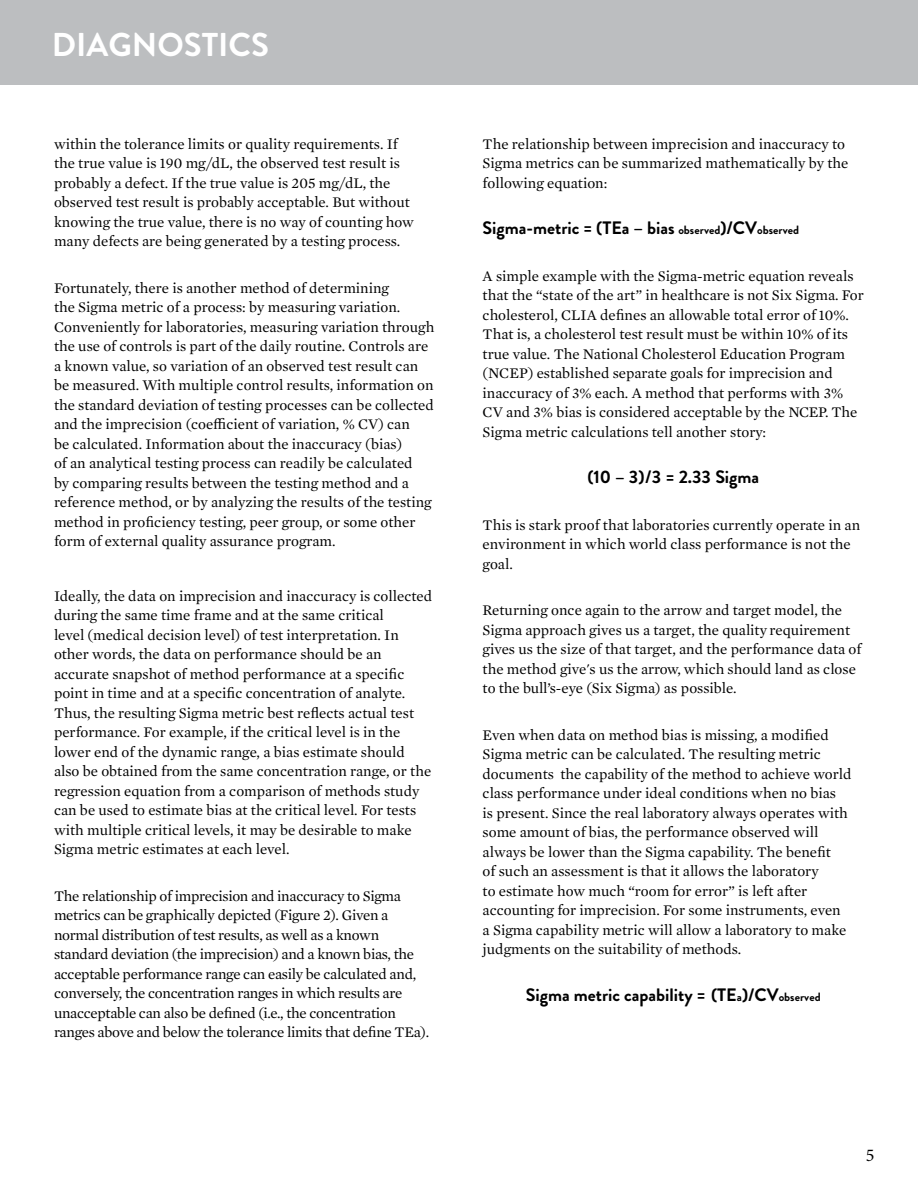
<style>
.page{position:relative;width:918px;height:1188px;background:#fff}
.page>*{position:absolute;margin:0;border:0;box-sizing:border-box;transform-origin:0 0}
.t1{font:700 33px "Brandon Grotesque";color:#fff}
.t2{font:700 18px "Brandon Grotesque";color:#000}
.t3{font:18px "Minion Pro";color:#000}
.t4{font:15px/19.5px "Mercury Text G1";color:#000}
.t5{font:15px/19.5px "Mercury Text G1";letter-spacing:-.02em;color:#000}
.s1{font-size:12px}
</style>
<div class="page">
<div style="left:0;top:0;width:918px;height:84px;background:#bcbec0"></div>
<h1 class="t1" style="left:52px;top:21px;width:219px">DIAGNOSTICS</h1>
<p class="t4" style="left:54px;top:133px;width:361px">within the tolerance limits or quality requirements. If the true value is 190 mg/dL, the observed test result is probably a defect. If the true value is 205 mg/dL, the observed test result is probably acceptable. But without knowing the true value, there is no way of counting how many defects are being generated by a testing process.</p>
<p class="t4" style="left:54px;top:277px;width:382px">Fortunately, there is another method of determining<br>the Sigma metric of a process: by measuring variation.<br>Conveniently for laboratories, measuring variation through the use of controls is part of the daily routine. Controls are a known value, so variation of an observed test result can be measured. With multiple control results, information on the standard deviation of testing processes can be collected and the imprecision (coefficient of variation, % CV) can<br>be calculated. Information about the inaccuracy (bias)<br>of an analytical testing process can readily be calculated<br>by comparing results between the testing method and a reference method, or by analyzing the results of the testing method in proficiency testing, peer group, or some other form of external quality assurance program.</p>
<p class="t4" style="left:54px;top:585px;width:380px">Ideally, the data on imprecision and inaccuracy is collected during the same time frame and at the same critical<br>level (medical decision level) of test interpretation. In other words, the data on performance should be an accurate snapshot of method performance at a specific point in time and at a specific concentration of analyte.<br>Thus, the resulting Sigma metric best reflects actual test performance. For example, if the critical level is in the lower end of the dynamic range, a bias estimate should also be obtained from the same concentration range, or the regression equation from a comparison of methods study can be used to estimate bias at the critical level. For tests with multiple critical levels, it may be desirable to make Sigma metric estimates at each level.</p>
<p class="t5" style="left:54px;top:885px;width:377px">The relationship of imprecision and inaccuracy to Sigma metrics can be graphically depicted (Figure 2). Given a normal distribution of test results, as well as a known standard deviation (the imprecision) and a known bias, the acceptable performance range can easily be calculated and, conversely, the concentration ranges in which results are unacceptable can also be defined (i.e., the concentration ranges above and below the tolerance limits that define TEa).</p>
<p class="t4" style="left:483px;top:133px;width:367px">The relationship between imprecision and inaccuracy to<br>Sigma metrics can be summarized mathematically by the following equation:</p>
<p class="t2" style="left:483px;top:215px;width:318px">Sigma-metric = (TEa – bias <span class="s1">observed</span>)/CV<span class="s1">observed</span></p>
<p class="t4" style="left:483px;top:265px;width:383px">A simple example with the Sigma-metric equation reveals that the “state of the art” in healthcare is not Six Sigma. For cholesterol, CLIA defines an allowable total error of 10%.<br>That is, a cholesterol test result must be within 10% of its true value. The National Cholesterol Education Program (NCEP) established separate goals for imprecision and inaccuracy of 3% each. A method that performs with 3% CV and 3% bias is considered acceptable by the NCEP. The Sigma metric calculations tell another story:</p>
<p class="t2" style="left:587px;top:464px;width:173px">(10 – 3)/3 = 2.33 Sigma</p>
<p class="t4" style="left:483px;top:514px;width:379px">This is stark proof that laboratories currently operate in an environment in which world class performance is not the goal.</p>
<p class="t4" style="left:483px;top:600px;width:380px">Returning once again to the arrow and target model, the Sigma approach gives us a target, the quality requirement gives us the size of that target, and the performance data of the method give's us the arrow, which should land as close to the bull’s-eye (Six Sigma) as possible.</p>
<p class="t4" style="left:483px;top:724px;width:370px">Even when data on method bias is missing, a modified Sigma metric can be calculated. The resulting metric documents the capability of the method to achieve world class performance under ideal conditions when no bias<br>is present. Since the real laboratory always operates with some amount of bias, the performance observed will always be lower than the Sigma capability. The benefit<br>of such an assessment is that it allows the laboratory<br>to estimate how much “room for error” is left after accounting for imprecision. For some instruments, even a Sigma capability metric will allow a laboratory to make judgments on the suitability of methods.</p>
<p class="t2" style="left:526px;top:982px;width:296px">Sigma metric capability = (TE<span class="s1">a</span>)/CV<span class="s1">observed</span></p>
<p class="t3" style="left:866px;top:1143px;width:10px">5</p>
</div>
